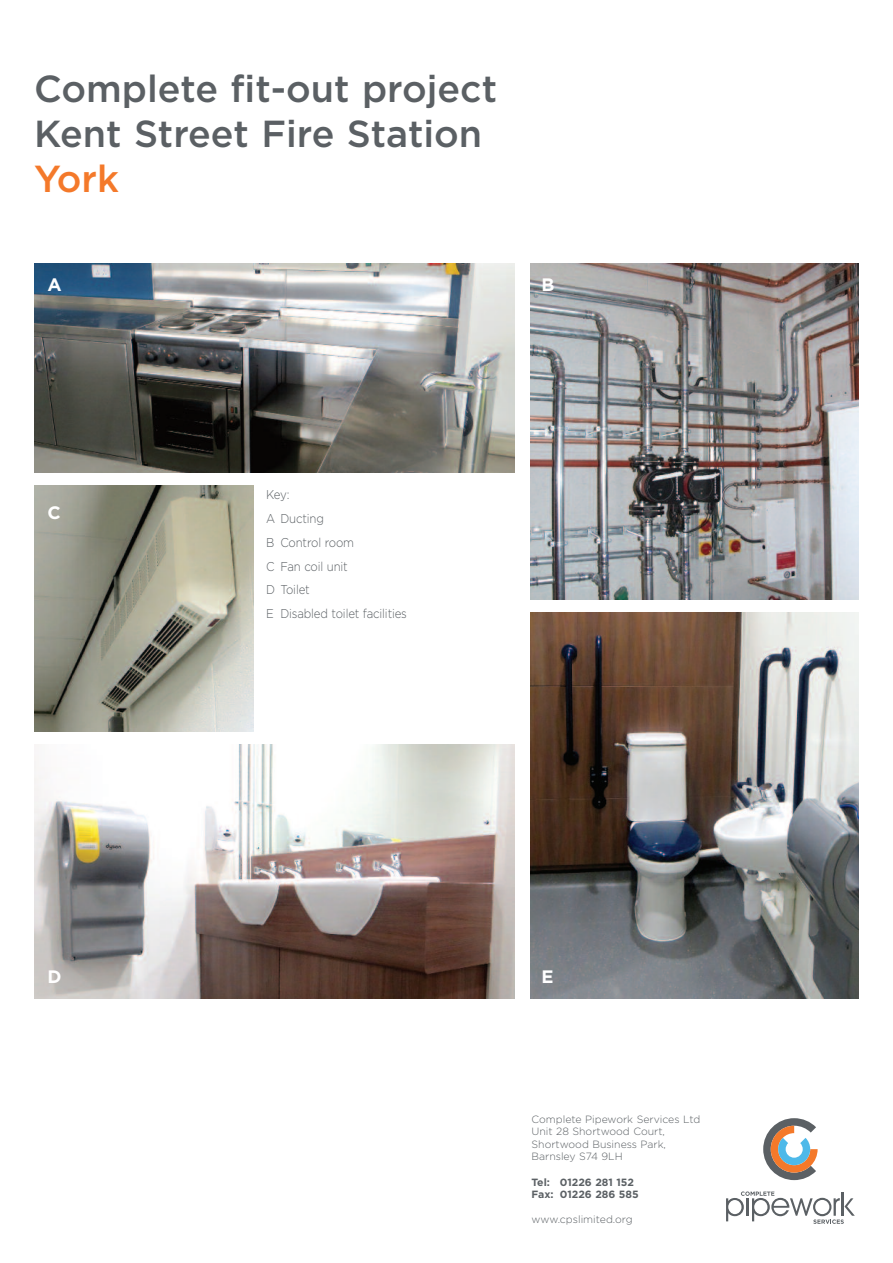
<style>
.page{position:relative;width:893px;height:1263px;background:#fff}
.page>*{position:absolute;margin:0;border:0;box-sizing:border-box;transform-origin:0 0}
.t1{font:500 37.65px/45.2px "Gotham";color:#5b6064}
.t2{font:500 37.65px "Gotham";color:#f4792a}
.t3{font:700 18px "Gotham";color:#fff}
.t4{font:300 12.75px/23.9px "Gotham";letter-spacing:-.015em;color:#5b6064;scale:.9 1}
.t5{font:300 10.5px/12.6px "Gotham";color:#5b6064}
.t6{font:700 10.5px/12.6px "Gotham";color:#5b6064}
</style>
<div class="page">
<img style="left:34px;top:486px;width:220px;height:246px">
<img style="left:531px;top:612px;width:328px;height:386px">
<img style="left:34px;top:745px;width:480px;height:253px">
<img style="left:34px;top:264px;width:480px;height:209px">
<img style="left:530px;top:264px;width:329px;height:336px">
<svg style="left:726px;top:1191px;width:129px;height:33px"></svg>
<svg style="left:763px;top:1118px;width:55px;height:62px"></svg>
<h1 class="t1" style="left:34px;top:67px;width:465px">Complete fit-out project<br>Kent Street Fire Station</h1>
<h1 class="t2" style="left:34px;top:157px;width:86px">York</h1>
<h2 class="t3" style="left:48px;top:274px;width:16px">A</h2>
<h2 class="t3" style="left:542px;top:274px;width:14px">B</h2>
<h2 class="t3" style="left:48px;top:502px;width:15px">C</h2>
<h2 class="t3" style="left:48px;top:966px;width:16px">D</h2>
<p class="t4" style="left:266px;top:483px;width:158px">Key:<br>A Ducting<br>B Control room<br>C Fan coil unit<br>D Toilet<br>E Disabled toilet facilities</p>
<h2 class="t3" style="left:542px;top:966px;width:14px">E</h2>
<p class="t5" style="left:531px;top:1112px;width:170px">Complete Pipework Services Ltd<br>Unit 28 Shortwood Court,<br>Shortwood Business Park,<br>Barnsley S74 9LH</p>
<p class="t6" style="left:531px;top:1175px;width:109px">Tel: 01226 281 152<br>Fax: 01226 286 585</p>
<p class="t5" style="left:531px;top:1213px;width:103px">www.cpslimited.org</p>
</div>
